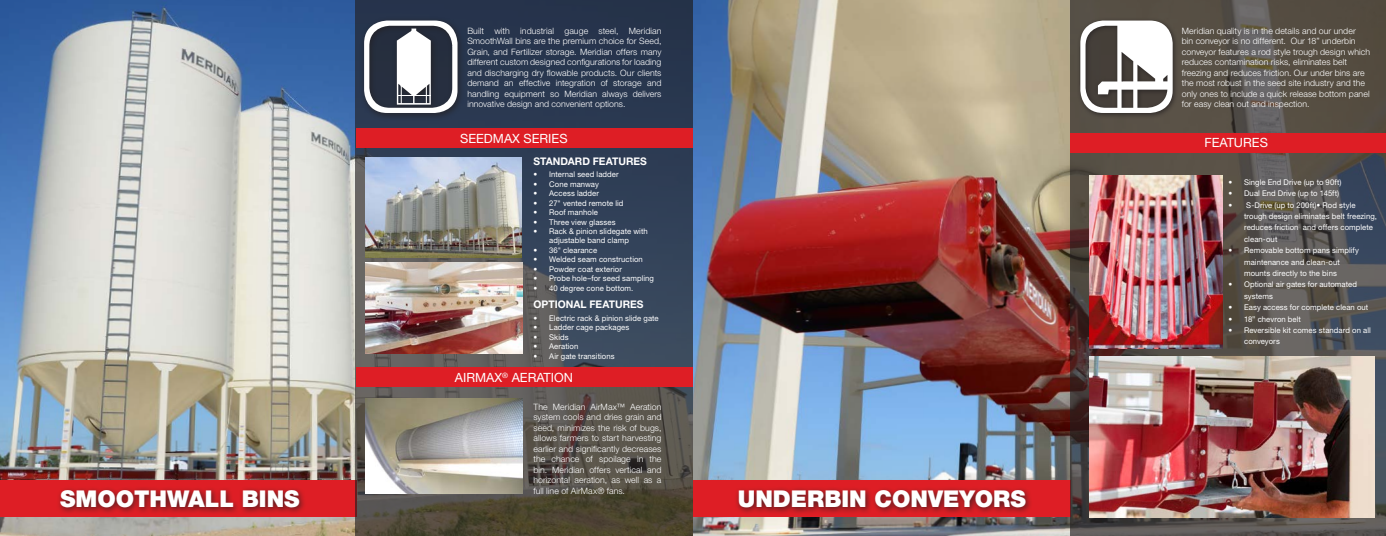
<style>
.page{position:relative;width:1386px;height:536px;background:#fff}
.page>*{position:absolute;margin:0;border:0;box-sizing:border-box;transform-origin:0 0}
.t1{font:900 23.19px "Helvetica Neue LT Std";color:#fff}
.t2{font:12.69px "Helvetica Neue LT Std";color:#fff}
.t3{font:700 10.5px "Helvetica Neue LT Pro";letter-spacing:.005em;color:#fff}
.t4{font:300 8.75px/10.5px "Helvetica Neue LT Std";letter-spacing:.005em;color:#fff;text-align:justify}
.t5{font:7.88px/11.4px "Helvetica Neue LT Pro";letter-spacing:.01em;color:#fff}
</style>
<div class="page">
<img style="left:0;top:0;width:1071px;height:536px">
<div style="left:0;top:480px;width:356px;height:37px;background:#de1e25"></div>
<svg style="left:355px;top:0;width:338px;height:536px;background:#3e454f"></svg>
<div style="left:56px;top:485px;width:251px;height:30px;background:#231f20;opacity:.75"></div>
<div style="left:360px;top:16px;width:105px;height:105px;background:#231f20;opacity:.75"></div>
<svg style="left:364px;top:21px;width:94px;height:92px"></svg>
<hr style="left:398px;top:95px;width:32px;height:1px;background:#fff">
<img style="left:365px;top:398px;width:157px;height:96px">
<div style="left:356px;top:128px;width:337px;height:20px;background:#de1e25"></div>
<div style="left:356px;top:367px;width:337px;height:20px;background:#de1e25"></div>
<img style="left:365px;top:157px;width:156px;height:101px">
<div style="left:693px;top:480px;width:378px;height:37px;background:#de1e25"></div>
<svg style="left:1071px;top:0;width:315px;height:536px;background:#55504c"></svg>
<div style="left:735px;top:485px;width:298px;height:30px;background:#231f20;opacity:.75"></div>
<div style="left:1071px;top:133px;width:315px;height:20px;background:#de1e25"></div>
<img style="left:365px;top:262px;width:157px;height:91px">
<img style="left:1090px;top:175px;width:133px;height:174px">
<img style="left:1090px;top:356px;width:284px;height:161px">
<div style="left:1077px;top:17px;width:102px;height:102px;background:#231f20;opacity:.75"></div>
<svg style="left:1080px;top:21px;width:93px;height:92px"></svg>
<h1 class="t1" style="left:60px;top:485px;width:241px">SMOOTHWALL BINS</h1>
<p class="t4" style="left:467px;top:25px;width:196px">Built with industrial gauge steel, Meridian SmoothWall bins are the premium choice for Seed, Grain, and Fertilizer storage. Meridian offers many different custom designed configurations for loading and discharging dry flowable products. Our clients demand an effective integration of storage and handling equipment so Meridian always delivers innovative design and convenient options.</p>
<h2 class="t2" style="left:460px;top:130px;width:109px">SEEDMAX SERIES</h2>
<p class="t3" style="left:533px;top:154px;width:115px">STANDARD FEATURES</p>
<p class="t5" style="left:533px;top:168px;width:87px">• Internal seed ladder</p>
<p class="t5" style="left:533px;top:178px;width:67px">• Cone manway</p>
<p class="t5" style="left:533px;top:187px;width:67px">• Access ladder</p>
<p class="t5" style="left:533px;top:197px;width:92px">• 27" vented remote lid</p>
<p class="t5" style="left:533px;top:206px;width:66px">• Roof manhole</p>
<p class="t5" style="left:533px;top:216px;width:84px">• Three view glasses</p>
<p class="t5" style="left:533px;top:226px;width:116px;line-height:9.5px;text-align:center">• Rack &amp; pinion slidegate with adjustable band clamp</p>
<p class="t5" style="left:533px;top:244px;width:65px">• 36" clearance</p>
<p class="t5" style="left:533px;top:253px;width:111px">• Welded seam construction</p>
<p class="t5" style="left:533px;top:263px;width:90px">• Powder coat exterior</p>
<p class="t5" style="left:533px;top:272px;width:122px">• Probe hole–for seed sampling</p>
<p class="t5" style="left:533px;top:282px;width:101px">• 40 degree cone bottom.</p>
<p class="t3" style="left:533px;top:297px;width:112px">OPTIONAL FEATURES</p>
<p class="t5" style="left:533px;top:312px;width:127px">• Electric rack &amp; pinion slide gate</p>
<p class="t5" style="left:533px;top:321px;width:97px">• Ladder cage packages</p>
<p class="t5" style="left:533px;top:331px;width:37px">• Skids</p>
<p class="t5" style="left:533px;top:340px;width:46px">• Aeration</p>
<p class="t5" style="left:533px;top:350px;width:83px">• Air gate transitions</p>
<h2 class="t2" style="left:455px;top:369px;width:120px">AIRMAX<sup>®</sup> AERATION</h2>
<p class="t4" style="left:533px;top:401px;width:130px">The Meridian AirMax™ Aeration system cools and dries grain and seed, minimizes the risk of bugs, allows farmers to start harvesting earlier and significantly decreases the chance of spoilage in the bin. Meridian offers vertical and horizontal aeration, as well as a full line of AirMax® fans.</p>
<h1 class="t1" style="left:738px;top:485px;width:290px">UNDERBIN CONVEYORS</h1>
<p class="t4" style="left:1182px;top:25px;width:190px;text-align:left">Meridian quality is in the details and our under<br>bin conveyor is no different. Our 18” underbin conveyor features a rod style trough design which reduces contamination risks, eliminates belt freezing and reduces friction. Our under bins are the most robust in the seed site industry and the only ones to include a quick release bottom panel for easy clean out and inspection.</p>
<h2 class="t2" style="left:1205px;top:135px;width:65px">FEATURES</h2>
<p class="t5" style="left:1228px;top:176px;width:115px">• Single End Drive (up to 90ft)</p>
<p class="t5" style="left:1228px;top:187px;width:112px">• Dual End Drive (up to 145ft)</p>
<p class="t5" style="left:1244px;top:199px;width:134px;text-indent:-16px">• S-Drive (up to 200ft)• Rod style trough design eliminates belt freezing, reduces friction and offers complete clean-out</p>
<p class="t5" style="left:1244px;top:244px;width:116px;text-indent:-16px">• Removable bottom pans simplify maintenance and clean-out mounts directly to the bins</p>
<p class="t5" style="left:1244px;top:278px;width:114px;text-indent:-16px">• Optional air gates for automated systems</p>
<p class="t5" style="left:1228px;top:301px;width:142px">• Easy access for complete clean out</p>
<p class="t5" style="left:1228px;top:313px;width:74px">• 18” chevron belt</p>
<p class="t5" style="left:1244px;top:324px;width:128px;text-indent:-16px">• Reversible kit comes standard on all conveyors</p>
</div>
